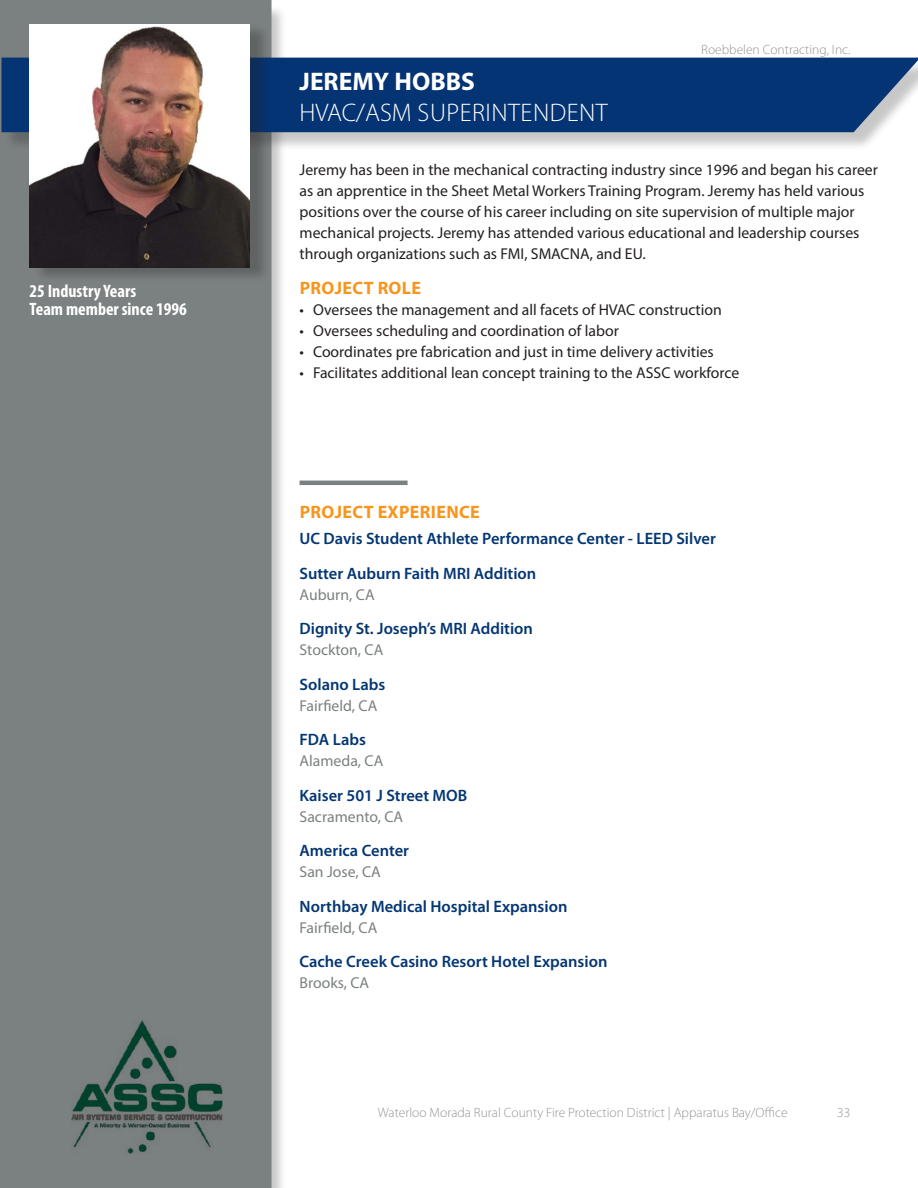
<style>
.page{position:relative;width:918px;height:1188px;background:#fff}
.page>*{position:absolute;margin:0;border:0;box-sizing:border-box;transform-origin:0 0}
.t1{font:300 25.5px/30.6px "Myriad Pro";letter-spacing:.02em;color:#fff}
.t2{font:700 condensed 18px "Myriad Pro";color:#fff}
.Resume_-_Heading{font:700 18px "Myriad Pro";letter-spacing:.02em;color:#f7951d}
.Resume_-_Project_Nam{font:600 16.5px "Myriad Pro";color:#043673}
.Body_Text{font:15.75px/21px "Myriad Pro";color:#231f20}
.Resume_-_Project_Fac{font:15.75px "Myriad Pro";color:#7b8080}
.t3{font:300 13.5px "Myriad Pro";color:#939598}
.s1{font-weight:700}
</style>
<div class="page">
<div style="left:0;top:5px;width:287px;height:1183px;background:#231f20;opacity:.25"></div>
<div style="left:0;top:0;width:272px;height:1188px;background:#7b8080"></div>
<div style="left:4px;top:60px;width:914px;height:91px;background:#231f20;opacity:.25"></div>
<svg style="left:1px;top:57px;width:917px;height:76px;background:#133f7b"></svg>
<hr style="left:300px;top:481px;width:108px;height:4px;background:#7b8080">
<div style="left:34px;top:23px;width:236px;height:260px;background:#231f20;opacity:.3"></div>
<img style="left:30px;top:24px;width:219px;height:243px">
<img style="left:71px;top:1021px;width:152px;height:133px">
<p class="t2" style="left:30px;top:280px;width:108px">25 Industry Years</p>
<p class="t2" style="left:30px;top:298px;width:159px">Team member since 1996</p>
<p class="t1" style="left:300px;top:67px;width:310px"><span class="s1">JEREMY HOBBS<br></span>HVAC/ASM SUPERINTENDENT</p>
<p class="t3" style="left:701px;top:42px;width:151px">Roebbelen Contracting, Inc.</p>
<p class="Body_Text" style="left:300px;top:159px;width:580px">Jeremy has been in the mechanical contracting industry since 1996 and began his career as an apprentice in the Sheet Metal Workers Training Program. Jeremy has held various positions over the course of his career including on site supervision of multiple major mechanical projects. Jeremy has attended various educational and leadership courses through organizations such as FMI, SMACNA, and EU.</p>
<p class="Resume_-_Heading" style="left:300px;top:276px;width:123px">PROJECT ROLE</p>
<p class="Body_Text" style="left:300px;top:299px;width:424px">• Oversees the management and all facets of HVAC construction</p>
<p class="Body_Text" style="left:300px;top:320px;width:321px">• Oversees scheduling and coordination of labor</p>
<p class="Body_Text" style="left:300px;top:341px;width:416px">• Coordinates pre fabrication and just in time delivery activities</p>
<p class="Body_Text" style="left:300px;top:362px;width:441px">• Facilitates additional lean concept training to the ASSC workforce</p>
<p class="Resume_-_Heading" style="left:300px;top:500px;width:182px">PROJECT EXPERIENCE</p>
<p class="Resume_-_Project_Nam" style="left:300px;top:528px;width:418px">UC Davis Student Athlete Performance Center - LEED Silver</p>
<p class="Resume_-_Project_Nam" style="left:300px;top:563px;width:238px">Sutter Auburn Faith MRI Addition</p>
<p class="Resume_-_Project_Fac" style="left:300px;top:585px;width:77px">Auburn, CA</p>
<p class="Resume_-_Project_Nam" style="left:300px;top:618px;width:235px">Dignity St. Joseph’s MRI Addition</p>
<p class="Resume_-_Project_Fac" style="left:300px;top:640px;width:85px">Stockton, CA</p>
<p class="Resume_-_Project_Nam" style="left:300px;top:674px;width:87px">Solano Labs</p>
<p class="Resume_-_Project_Fac" style="left:300px;top:696px;width:79px">Fairfield, CA</p>
<p class="Resume_-_Project_Nam" style="left:300px;top:729px;width:68px">FDA Labs</p>
<p class="Resume_-_Project_Fac" style="left:300px;top:751px;width:85px">Alameda, CA</p>
<p class="Resume_-_Project_Nam" style="left:300px;top:785px;width:169px">Kaiser 501 J Street MOB</p>
<p class="Resume_-_Project_Fac" style="left:300px;top:807px;width:105px">Sacramento, CA</p>
<p class="Resume_-_Project_Nam" style="left:300px;top:840px;width:111px">America Center</p>
<p class="Resume_-_Project_Fac" style="left:300px;top:862px;width:83px">San Jose, CA</p>
<p class="Resume_-_Project_Nam" style="left:300px;top:896px;width:269px">Northbay Medical Hospital Expansion</p>
<p class="Resume_-_Project_Fac" style="left:300px;top:918px;width:79px">Fairfield, CA</p>
<p class="Resume_-_Project_Nam" style="left:300px;top:951px;width:309px">Cache Creek Casino Resort Hotel Expansion</p>
<p class="Resume_-_Project_Fac" style="left:300px;top:973px;width:71px">Brooks, CA</p>
<p class="t3" style="left:378px;top:1105px;width:411px">Waterloo Morada Rural County Fire Protection District | Apparatus Bay/Office</p>
<p class="t3" style="left:837px;top:1105px;width:15px">33</p>
</div>
